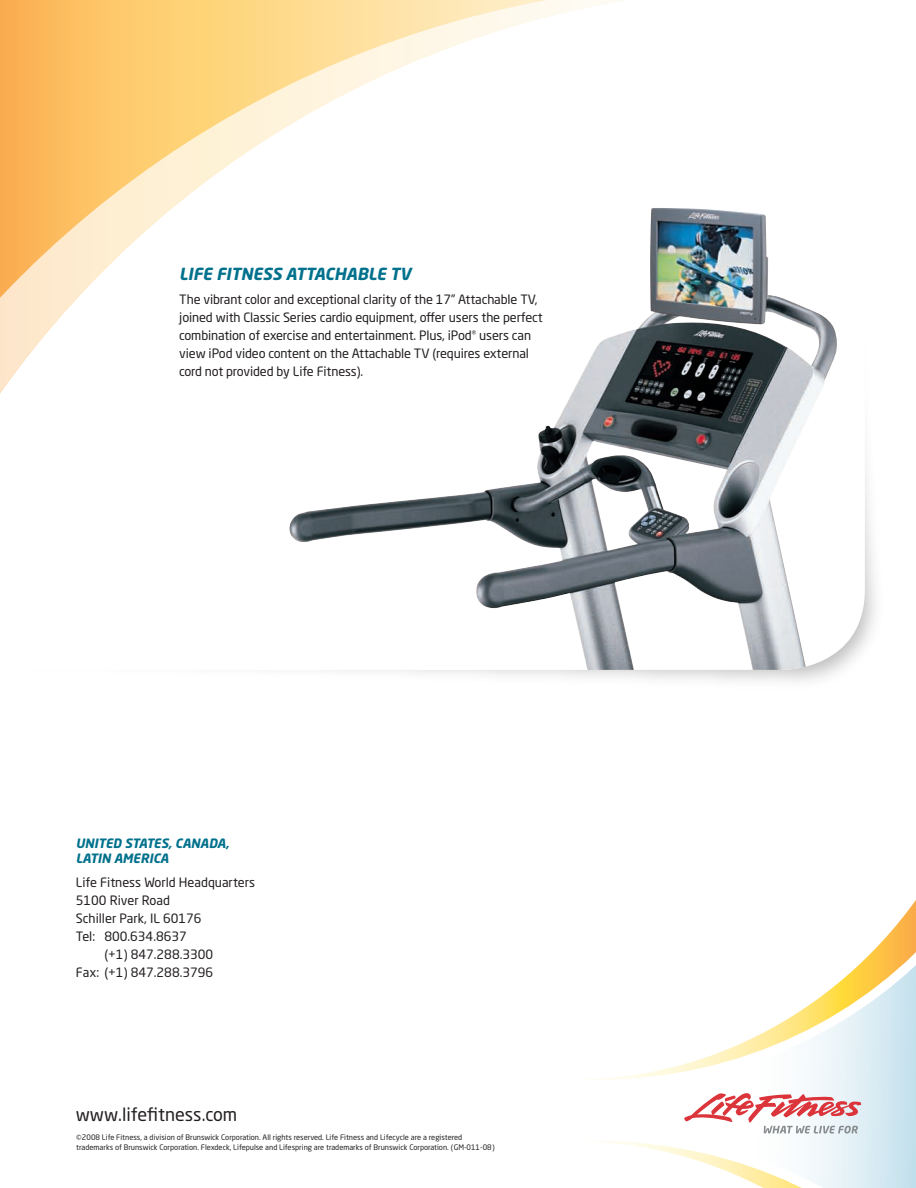
<style>
.page{position:relative;width:916px;height:1188px;background:#fff}
.page>*{position:absolute;margin:0;border:0;box-sizing:border-box;transform-origin:0 0}
.t1{font:18px "Neo Sans Std";color:#231f20}
.t2{font:italic 700 16.5px "Neo Sans Std";color:#00718c}
.t3{font:12.75px/18px "Neo Sans Std";letter-spacing:-.01em;color:#231f20}
.t4{font:italic 700 12.75px "Neo Sans Std";color:#00718c}
.t5{font:7.5px "Neo Sans Std";color:#231f20}
</style>
<div class="page">
<img style="left:289px;top:309px;width:576px;height:361px">
<svg style="left:0;top:0;width:788px;height:418px"></svg>
<svg style="left:810px;top:1080px;width:106px;height:13px"></svg>
<svg style="left:589px;top:900px;width:327px;height:180px"></svg>
<svg style="left:596px;top:1093px;width:320px;height:95px"></svg>
<p class="t2" style="left:179px;top:263px;width:84px">LIFE FITNESS</p>
<p class="t2" style="left:286px;top:263px;width:127px">ATTACHABLE TV</p>
<p class="t3" style="left:179px;top:290px;width:365px">The vibrant color and exceptional clarity of the 17” Attachable TV, joined with Classic Series cardio equipment, offer users the perfect combination of exercise and entertainment. Plus, iPod<sup>®</sup> users can view iPod video content on the Attachable TV (requires external cord not provided by Life Fitness).</p>
<p class="t4" style="left:76px;top:835px;width:134px">UNITED STATES, CANADA</p>
<p class="t4" style="left:226px;top:835px;width:5px">,</p>
<p class="t4" style="left:76px;top:850px;width:65px">LATIN AMERICA</p>
<p class="t3" style="left:76px;top:873px;width:181px">Life Fitness World Headquarters</p>
<p class="t3" style="left:76px;top:891px;width:96px">5100 River Road</p>
<p class="t3" style="left:76px;top:909px;width:127px">Schiller Park, IL 60176</p>
<p class="t3" style="left:76px;top:927px;width:113px">Tel: 800.634.8637</p>
<p class="t3" style="left:104px;top:945px;width:110px">(+1) 847.288.3300</p>
<p class="t3" style="left:76px;top:963px;width:139px">Fax: (+1) 847.288.3796</p>
<p class="t1" style="left:76px;top:1103px;width:163px">www.lifefitness.com</p>
<p class="t5" style="left:76px;top:1132px;width:387px">©2008 Life Fitness, a division of Brunswick Corporation. All rights reserved. Life Fitness and Lifecycle are a registered</p>
<p class="t5" style="left:76px;top:1143px;width:420px">trademarks of Brunswick Corporation. Flexdeck, Lifepulse and Lifespring are trademarks of Brunswick Corporation. (GM-011-08)</p>
</div>
